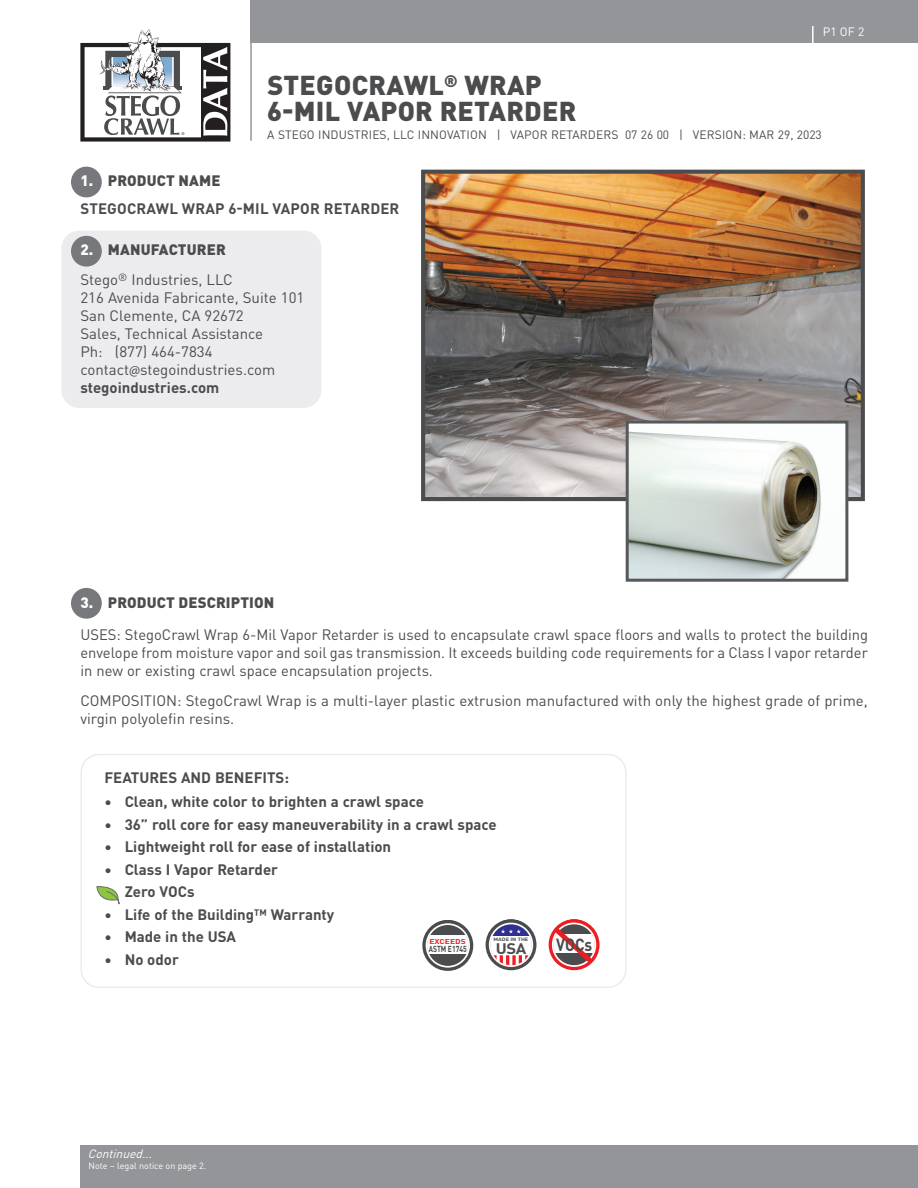
<style>
.page{position:relative;width:918px;height:1188px;background:#fff}
.page>*{position:absolute;margin:0;border:0;box-sizing:border-box;transform-origin:0 0}
.t1{font:900 27px "DINOT";letter-spacing:.01em;color:#4b4c4d}
.t2{font:700 17.4px "DIN";color:#4b4c4d;scale:.88 1}
.t3{font:700 15.15px "DIN";color:#4b4c4d;scale:1.09 1}
.t4{font:15px/18px "DINOT";color:#4b4c4d;text-align:justify}
.t5{font:700 15px "DINOT";color:#4b4c4d}
.t6{font:900 15px "DINOT";letter-spacing:.01em;color:#4b4c4d}
.t7{font:12px "DINOT";letter-spacing:.01em;color:#4b4c4d}
.t8{font:italic 12px "DINOT";color:#fff}
.t9{font:12px "DINOT";color:#fff}
.t10{font:9px "DINOT";color:#fff}
.t11{font:700 8.7px "DIN";color:#4b4c4d;scale:.78 1}
.t12{font:700 7.05px "DIN";color:#ee1d23;scale:1.21 1}
.t13{font:700 4.8px "DIN";color:#4b4c4d;scale:1.21 1}
.s1{color:#fff}
.s2{font-family:"Myriad Pro"}
</style>
<div class="page">
<img style="left:426px;top:175px;width:434px;height:321px">
<div style="left:421px;top:170px;width:444px;height:331px;border:4px solid #4b4c4d"></div>
<div style="left:250px;top:0;width:668px;height:42px;background:#939598"></div>
<hr style="left:250px;top:0;width:2px;height:141px;background:#939598">
<svg style="left:812px;top:26px;width:2px;height:17px"></svg>
<svg style="left:80px;top:30px;width:150px;height:112px"></svg>
<div style="left:61px;top:231px;width:260px;height:177px;background:#ececee;border-radius:18px"></div>
<div style="left:71px;top:236px;width:31px;height:31px;background:#76787b;border-radius:50%"></div>
<div style="left:71px;top:167px;width:31px;height:30px;background:#76787b;border-radius:50%"></div>
<div style="left:80px;top:1146px;width:838px;height:42px;background:#939598"></div>
<div style="left:71px;top:588px;width:31px;height:31px;background:#76787b;border-radius:50%"></div>
<div style="left:422px;top:920px;width:51px;height:51px;border:5px solid #4b4c4d;border-radius:50%"></div>
<svg style="left:426px;top:923px;width:44px;height:45px"></svg>
<div style="left:486px;top:919px;width:50px;height:51px;border:5px solid #4b4c4d;border-radius:50%"></div>
<svg style="left:489px;top:923px;width:44px;height:44px"></svg>
<div style="left:549px;top:919px;width:51px;height:51px;border:5px solid #ee1d23;border-radius:50%"></div>
<svg style="left:550px;top:923px;width:47px;height:45px"></svg>
<img style="left:630px;top:425px;width:214px;height:153px">
<div style="left:626px;top:421px;width:222px;height:161px;border:3px solid #57585a"></div>
<svg style="left:96px;top:886px;width:24px;height:19px"></svg>
<div style="left:80px;top:754px;width:547px;height:234px;border:2px solid #ececee;border-radius:18px"></div>
<p class="t9" style="left:823px;top:22px;width:43px">P1 OF 2</p>
<p class="t1" style="left:267px;top:64px;width:276px">STEGOCRAWL<sup>®</sup> WRAP</p>
<p class="t1" style="left:267px;top:89px;width:311px">6-MIL VAPOR RETARDER</p>
<p class="t7" style="left:267px;top:125px;width:556px">A STEGO INDUSTRIES, LLC INNOVATION | VAPOR RETARDERS 07 26 00 | VERSION: MAR 29, 2023</p>
<p class="t6" style="left:80px;top:168px;width:142px"><span class="s1">1.</span> PRODUCT NAME</p>
<p class="t5" style="left:80px;top:197px;width:320px">STEGOCRAWL WRAP 6-MIL VAPOR RETARDER</p>
<p class="t6" style="left:80px;top:237px;width:147px"><span class="s1">2.</span> MANUFACTURER</p>
<p class="t4" style="left:80px;top:269px;width:154px">Stego<sup>®</sup> Industries, LLC</p>
<p class="t4" style="left:80px;top:287px;width:225px">216 Avenida Fabricante, Suite 101</p>
<p class="t4" style="left:80px;top:305px;width:165px">San Clemente, CA 92672</p>
<p class="t4" style="left:80px;top:323px;width:184px">Sales, Technical Assistance</p>
<p class="t4" style="left:80px;top:341px;width:134px">Ph: (877) 464-7834</p>
<p class="t4" style="left:80px;top:359px;width:196px">contact<span class="s2">@</span>stegoindustries.com</p>
<p class="t5" style="left:80px;top:376px;width:140px">stegoindustries.com</p>
<p class="t6" style="left:80px;top:590px;width:196px"><span class="s1">3.</span> PRODUCT DESCRIPTION</p>
<p class="t4" style="left:80px;top:624px;width:789px">USES: StegoCrawl Wrap 6-Mil Vapor Retarder is used to encapsulate crawl space floors and walls to protect the building envelope from moisture vapor and soil gas transmission. It exceeds building code requirements for a Class I vapor retarder in new or existing crawl space encapsulation projects.</p>
<p class="t4" style="left:80px;top:690px;width:789px">COMPOSITION: StegoCrawl Wrap is a multi-layer plastic extrusion manufactured with only the highest grade of prime, virgin polyolefin resins.</p>
<p class="t5" style="left:104px;top:766px;width:186px">FEATURES AND BENEFITS:</p>
<p class="t5" style="left:104px;top:790px;width:321px">• Clean, white color to brighten a crawl space</p>
<p class="t5" style="left:104px;top:813px;width:394px">• 36” roll core for easy maneuverability in a crawl space</p>
<p class="t5" style="left:104px;top:835px;width:288px">• Lightweight roll for ease of installation</p>
<p class="t5" style="left:104px;top:858px;width:175px">• Class I Vapor Retarder</p>
<p class="t5" style="left:104px;top:880px;width:92px">• Zero VOCs</p>
<p class="t5" style="left:104px;top:903px;width:231px">• Life of the Building™ Warranty</p>
<p class="t5" style="left:104px;top:925px;width:133px">• Made in the USA</p>
<p class="t5" style="left:104px;top:948px;width:76px">• No odor</p>
<p class="t13" style="left:494px;top:936px;width:30px">MADE IN THE</p>
<p class="t3" style="left:496px;top:938px;width:29px">USA</p>
<p class="t2" style="left:556px;top:933px;width:42px">VOCs</p>
<p class="t12" style="left:429px;top:936px;width:32px">EXCEEDS</p>
<p class="t11" style="left:429px;top:943px;width:50px">ASTM E1745</p>
<p class="t8" style="left:88px;top:1145px;width:70px">Continued...</p>
<p class="t10" style="left:89px;top:1159px;width:119px">Note – legal notice on page 2.</p>
</div>
